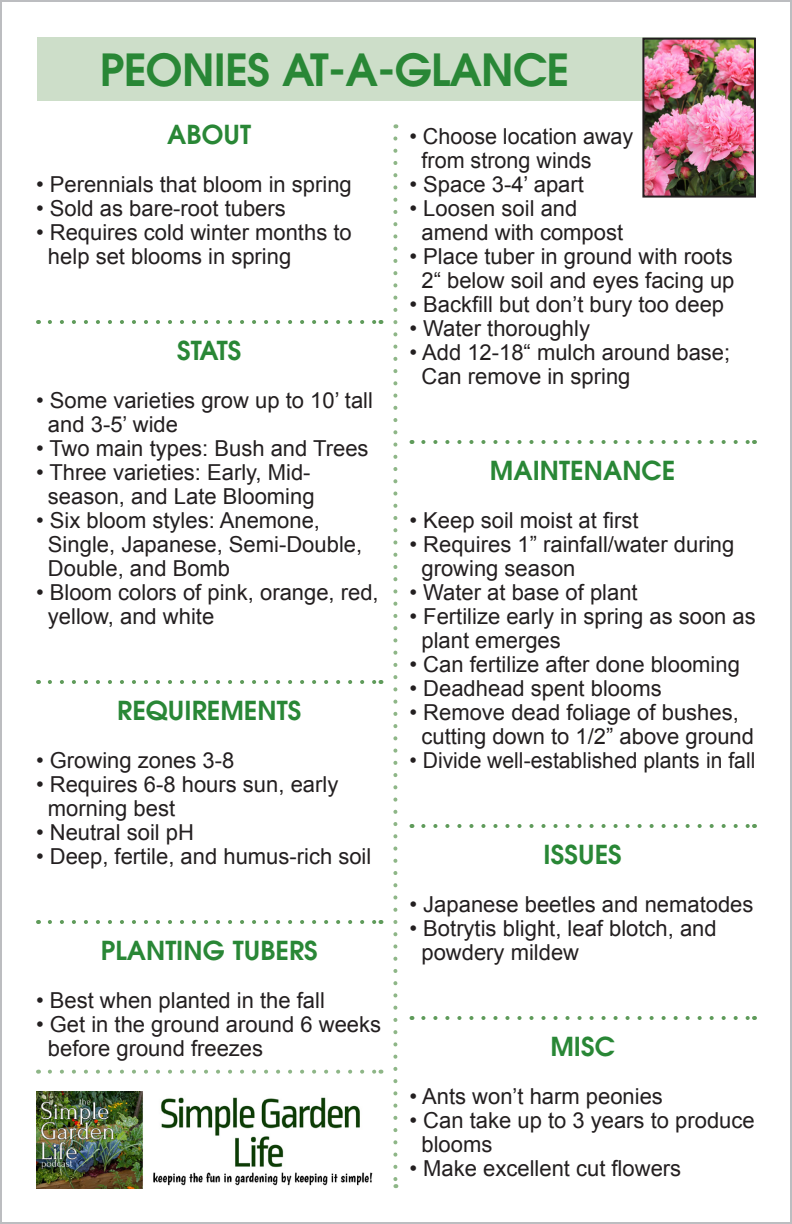
<style>
.page{position:relative;width:792px;height:1224px;background:#fff}
.page>*{position:absolute;margin:0;border:0;box-sizing:border-box;transform-origin:0 0}
.t1{font:700 44px "Avian";letter-spacing:-.02em;color:#298736}
.t2{font:700 26px "Avian";color:#298736}
.t3{font:22px/24px "Arial";color:#231f20}
.t4{font:22px "Arial";color:#231f20;scale:.96 1}
</style>
<div class="page">
<div style="left:37px;top:37px;width:718px;height:64px;background:#cddec9"></div>
<svg style="left:50px;top:1070px;width:331px;height:4px"></svg>
<svg style="left:393px;top:138px;width:4px;height:1050px"></svg>
<img style="left:36px;top:1091px;width:337px;height:97px">
<svg style="left:423px;top:440px;width:325px;height:4px"></svg>
<svg style="left:423px;top:824px;width:325px;height:4px"></svg>
<svg style="left:423px;top:1016px;width:325px;height:4px"></svg>
<img style="left:645px;top:41px;width:108px;height:154px">
<div style="left:642px;top:38px;width:114px;height:160px;border:2px solid #231f20"></div>
<svg style="left:50px;top:320px;width:331px;height:4px"></svg>
<svg style="left:50px;top:680px;width:331px;height:4px"></svg>
<svg style="left:50px;top:920px;width:331px;height:4px"></svg>
<h1 class="t1" style="left:100px;top:40px;width:471px">PEONIES AT-A-GLANCE</h1>
<p class="t2" style="left:167px;top:117px;width:85px">ABOUT</p>
<p class="t3" style="left:36px;top:173px;width:317px">• Perennials that bloom in spring</p>
<p class="t3" style="left:36px;top:197px;width:251px">• Sold as bare-root tubers</p>
<p class="t3" style="left:48px;top:221px;width:305px;text-indent:-12px">• Requires cold winter months to help set blooms in spring</p>
<p class="t2" style="left:177px;top:333px;width:66px">STATS</p>
<p class="t3" style="left:48px;top:389px;width:327px;text-indent:-12px">• Some varieties grow up to 10’ tall and 3-5’ wide</p>
<p class="t3" style="left:36px;top:437px;width:334px">• Two main types: Bush and Trees</p>
<p class="t3" style="left:36px;top:461px;width:280px;text-align:center">• Three varieties: Early, Mid&shy;season, and Late Blooming</p>
<p class="t3" style="left:48px;top:509px;width:316px;text-indent:-12px">• Six bloom styles: Anemone,<br>Single, Japanese, Semi-Double,<br>Double, and Bomb</p>
<p class="t3" style="left:48px;top:581px;width:332px;text-indent:-12px">• Bloom colors of pink, orange, red, yellow, and white</p>
<p class="t2" style="left:117px;top:693px;width:186px">REQUIREMENTS</p>
<p class="t3" style="left:36px;top:749px;width:200px">• Growing zones 3-8</p>
<p class="t3" style="left:48px;top:773px;width:292px;text-indent:-12px">• Requires 6-8 hours sun, early morning best</p>
<p class="t3" style="left:36px;top:821px;width:160px">• Neutral soil pH</p>
<p class="t3" style="left:36px;top:845px;width:337px">• Deep, fertile, and humus-rich soil</p>
<p class="t2" style="left:101px;top:933px;width:219px">PLANTING TUBERS</p>
<p class="t3" style="left:36px;top:989px;width:290px">• Best when planted in the fall</p>
<p class="t3" style="left:48px;top:1013px;width:335px;text-indent:-12px">• Get in the ground around 6 weeks before ground freezes</p>
<p class="t3" style="left:422px;top:125px;width:213px;text-indent:-12px">• Choose location away from strong winds</p>
<p class="t3" style="left:410px;top:173px;width:176px">• Space 3-4’ apart</p>
<p class="t3" style="left:421px;top:197px;width:203px;text-indent:-12px">• Loosen soil and amend with compost</p>
<p class="t3" style="left:410px;top:245px;width:327px;text-align:center">• Place tuber in ground with roots<br>2“ below soil and eyes facing up</p>
<p class="t3" style="left:410px;top:293px;width:316px">• Backfill but don’t bury too deep</p>
<p class="t3" style="left:410px;top:317px;width:182px">• Water thoroughly</p>
<p class="t3" style="left:421px;top:341px;width:310px;text-indent:-12px">• Add 12-18“ mulch around base;<br>Can remove in spring</p>
<p class="t2" style="left:490px;top:453px;width:187px">MAINTENANCE</p>
<p class="t3" style="left:410px;top:509px;width:230px">• Keep soil moist at first</p>
<p class="t3" style="left:421px;top:533px;width:314px;text-indent:-12px">• Requires 1” rainfall/water during growing season</p>
<p class="t3" style="left:410px;top:581px;width:230px">• Water at base of plant</p>
<p class="t3" style="left:421px;top:605px;width:336px;text-indent:-12px">• Fertilize early in spring as soon as plant emerges</p>
<p class="t3" style="left:410px;top:653px;width:332px">• Can fertilize after done blooming</p>
<p class="t3" style="left:410px;top:677px;width:254px">• Deadhead spent blooms</p>
<p class="t3" style="left:421px;top:701px;width:334px;text-indent:-12px">• Remove dead foliage of bushes, cutting down to 1/2” above ground</p>
<p class="t4" style="left:410px;top:746px;width:362px">• Divide well-established plants in fall</p>
<p class="t2" style="left:544px;top:837px;width:80px">ISSUES</p>
<p class="t3" style="left:410px;top:893px;width:346px">• Japanese beetles and nematodes</p>
<p class="t3" style="left:421px;top:917px;width:297px;text-indent:-12px">• Botrytis blight, leaf blotch, and powdery mildew</p>
<p class="t2" style="left:550px;top:1029px;width:38px">MISC</p>
<p class="t3" style="left:410px;top:1085px;width:255px">• Ants won’t harm peonies</p>
<p class="t3" style="left:421px;top:1109px;width:335px;text-indent:-12px">• Can take up to 3 years to produce blooms</p>
<p class="t3" style="left:410px;top:1157px;width:273px">• Make excellent cut flowers</p>
</div>
